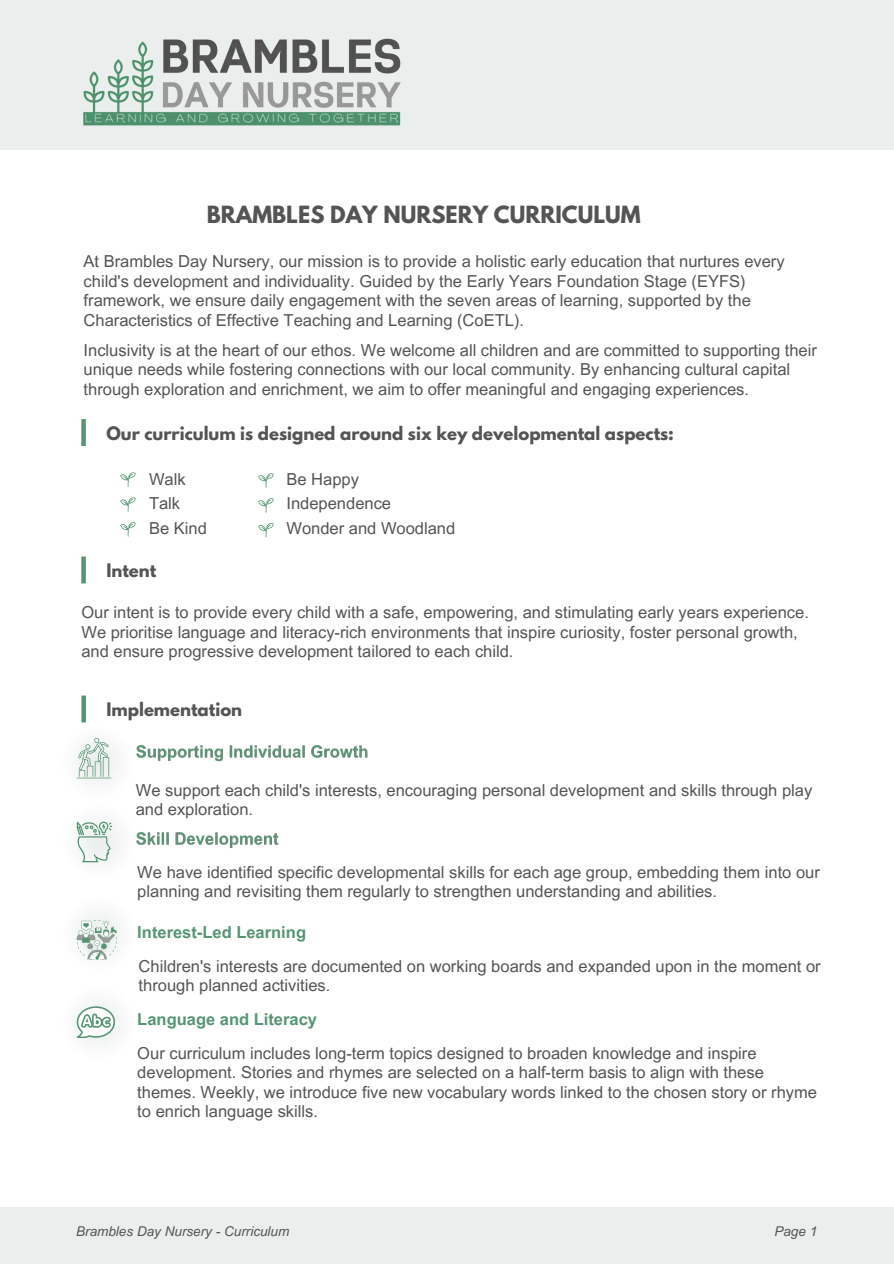
<style>
.page{position:relative;width:894px;height:1264px;background:#fff}
.page>*{position:absolute;margin:0;border:0;box-sizing:border-box;transform-origin:0 0}
.t1{font:700 21px "League Spartan";color:#545454}
.t2{font:16.5px/19.2px "Arial MT Pro";color:#545454}
.t3{font:700 16.5px "League Spartan";color:#545454}
.t4{font:700 16.5px "Arial MT Pro";color:#549671}
.t5{font:italic 13.5px "Arial MT Pro";color:#545454}
</style>
<div class="page">
<div style="left:0;top:0;width:893px;height:149px;background:#eaeeec"></div>
<img style="left:83px;top:38px;width:318px;height:88px">
<div style="left:81px;top:419px;width:5px;height:27px;background:#549671"></div>
<div style="left:81px;top:556px;width:5px;height:27px;background:#549671"></div>
<div style="left:81px;top:695px;width:5px;height:27px;background:#549671"></div>
<div style="left:58px;top:801px;width:80px;height:79px;background:#fbfcfc;border-radius:50%"></div>
<div style="left:57px;top:721px;width:80px;height:80px;background:#fbfcfc;border-radius:50%"></div>
<svg style="left:77px;top:738px;width:34px;height:40px"></svg>
<div style="left:58px;top:982px;width:80px;height:80px;background:#fbfcfc;border-radius:50%"></div>
<svg style="left:77px;top:920px;width:40px;height:40px"></svg>
<svg style="left:77px;top:821px;width:35px;height:41px"></svg>
<svg style="left:77px;top:1006px;width:38px;height:31px"></svg>
<div style="left:0;top:1206px;width:893px;height:57px;background:#eaeeec"></div>
<img style="left:136px;top:745px;width:232px;height:17px">
<img style="left:136px;top:832px;width:143px;height:16px">
<svg style="left:120px;top:522px;width:16px;height:14px"></svg>
<svg style="left:120px;top:497px;width:16px;height:14px"></svg>
<svg style="left:120px;top:472px;width:16px;height:14px"></svg>
<svg style="left:258px;top:523px;width:15px;height:14px"></svg>
<svg style="left:258px;top:498px;width:15px;height:14px"></svg>
<svg style="left:258px;top:473px;width:15px;height:14px"></svg>
<p class="t1" style="left:207px;top:204px;width:435px">BRAMBLES DAY NURSERY CURRICULUM</p>
<h2 class="t2" style="left:84px;top:253px;width:702px">At Brambles Day Nursery, our mission is to provide a holistic early education that nurtures every child's development and individuality. Guided by the Early Years Foundation Stage (EYFS) framework, we ensure daily engagement with the seven areas of learning, supported by the Characteristics of Effective Teaching and Learning (CoETL).</h2>
<p class="t2" style="left:84px;top:342px;width:734px">Inclusivity is at the heart of our ethos. We welcome all children and are committed to supporting their unique needs while fostering connections with our local community. By enhancing cultural capital through exploration and enrichment, we aim to offer meaningful and engaging experiences.</p>
<p class="t3" style="left:106px;top:425px;width:569px">Our curriculum is designed around six key developmental aspects:</p>
<h3 class="t2" style="left:149px;top:468px;width:59px;line-height:24.8px">Walk<br>Talk<br>Be Kind</h3>
<p class="t2" style="left:286px;top:468px;width:170px;line-height:24.8px">Be Happy<br>Independence<br>Wonder and Woodland</p>
<p class="t3" style="left:106px;top:562px;width:51px">Intent</p>
<p class="t2" style="left:81px;top:605px;width:728px">Our intent is to provide every child with a safe, empowering, and stimulating early years experience.<br>We prioritise language and literacy-rich environments that inspire curiosity, foster personal growth, and ensure progressive development tailored to each child.</p>
<h3 class="t3" style="left:106px;top:700px;width:137px">Implementation</h3>
<p class="t2" style="left:136px;top:782px;width:677px">We support each child's interests, encouraging personal development and skills through play and exploration.</p>
<p class="t2" style="left:137px;top:864px;width:683px">We have identified specific developmental skills for each age group, embedding them into our planning and revisiting them regularly to strengthen understanding and abilities.</p>
<h3 class="t4" style="left:137px;top:925px;width:170px">Interest-Led Learning</h3>
<h1 class="t2" style="left:139px;top:958px;width:683px">Children's interests are documented on working boards and expanded upon in the moment or through planned activities.</h1>
<p class="t4" style="left:137px;top:1013px;width:181px">Language and Literacy</p>
<h3 class="t2" style="left:137px;top:1045px;width:681px">Our curriculum includes long-term topics designed to broaden knowledge and inspire development. Stories and rhymes are selected on a half-term basis to align with these themes. Weekly, we introduce five new vocabulary words linked to the chosen story or rhyme to enrich language skills.</h3>
<h2 class="t5" style="left:76px;top:1225px;width:215px">Brambles Day Nursery - Curriculum</h2>
<h3 class="t5" style="left:774px;top:1225px;width:44px">Page 1</h3>
</div>
